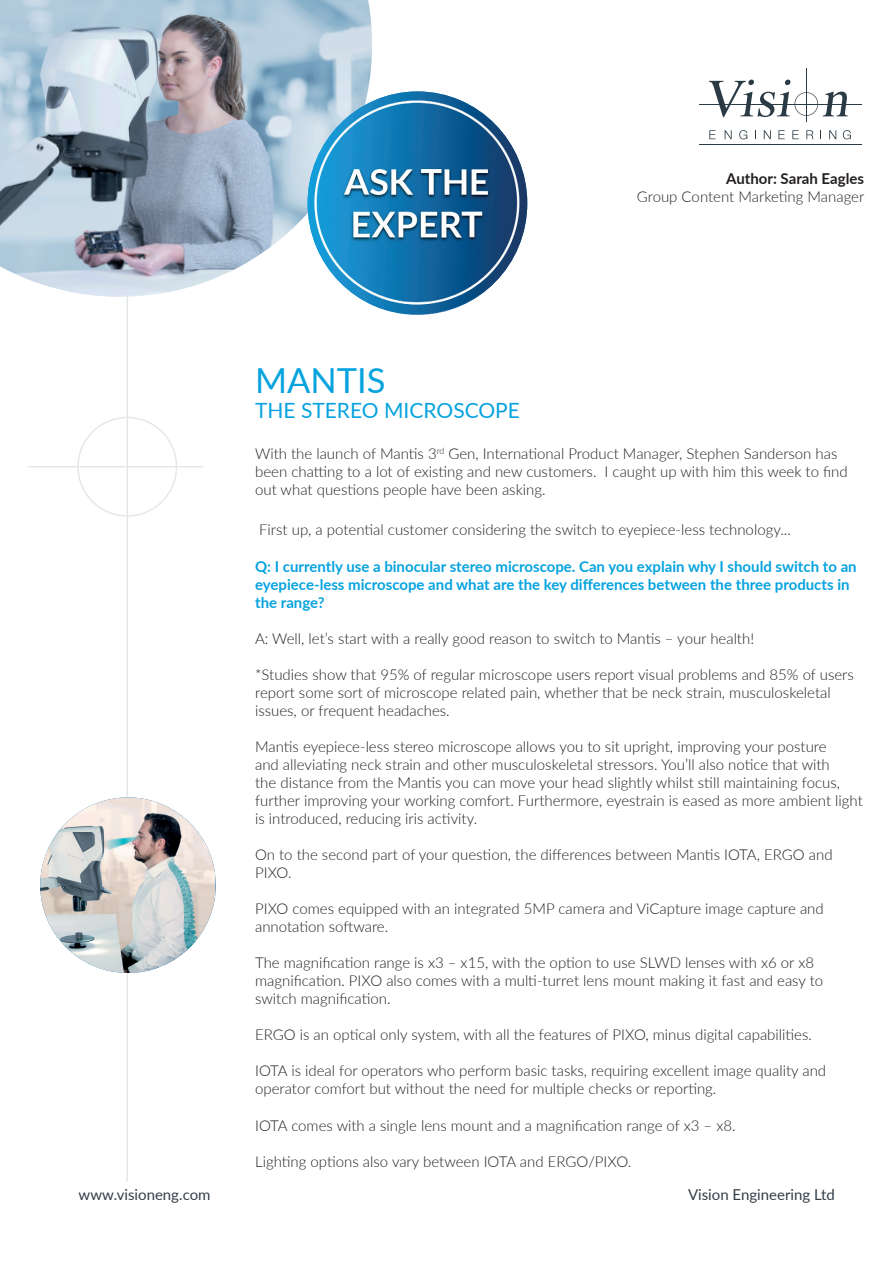
<style>
.page{position:relative;width:893px;height:1263px;background:#fff}
.page>*{position:absolute;margin:0;border:0;box-sizing:border-box;transform-origin:0 0}
.t1{font:34.5px "Lato";color:#06a3df}
.t2{font:21px "Lato";color:#06a3df}
.t3{font:300 15px/18px "Lato";color:#231f20}
.t4{font:700 15px/18px "Lato";color:#06a3df}
.t5{font:15px "Lato";color:#323d47}
.t6{font:700 15px "Lato";color:#231f20}
</style>
<div class="page">
<hr style="left:126px;top:136px;width:2px;height:1045px;background:#e6e7e9">
<div style="left:77px;top:417px;width:100px;height:100px;border:2px solid #e6e7e9;border-radius:50%"></div>
<hr style="left:28px;top:466px;width:175px;height:1px;background:#e6e7e9">
<svg style="left:709px;top:130px;width:7px;height:9px"></svg>
<svg style="left:725px;top:130px;width:7px;height:9px"></svg>
<svg style="left:739px;top:130px;width:8px;height:9px"></svg>
<svg style="left:764px;top:130px;width:7px;height:9px"></svg>
<svg style="left:778px;top:130px;width:7px;height:9px"></svg>
<svg style="left:792px;top:130px;width:7px;height:9px"></svg>
<svg style="left:806px;top:130px;width:7px;height:9px"></svg>
<svg style="left:829px;top:130px;width:7px;height:9px"></svg>
<svg style="left:843px;top:130px;width:8px;height:9px"></svg>
<hr style="left:699px;top:145px;width:162px;height:1px;background:#2a3b46">
<hr style="left:699px;top:104px;width:162px;height:1px;background:#2a3b46">
<svg style="left:709px;top:80px;width:139px;height:37px"></svg>
<hr style="left:806px;top:69px;width:1px;height:53px;background:#2a3b46">
<img style="left:40px;top:797px;width:175px;height:176px">
<img style="left:0;top:0;width:372px;height:297px">
<img style="left:308px;top:91px;width:219px;height:224px">
<h1 class="t1" style="left:255px;top:355px;width:132px">MANTIS</h1>
<h2 class="t2" style="left:255px;top:395px;width:266px">THE STEREO MICROSCOPE</h2>
<p class="t6" style="left:726px;top:168px;width:139px">Author: Sarah Eagles</p>
<p class="t3" style="left:637px;top:187px;width:229px">Group Content Marketing Manager</p>
<p class="t3" style="left:255px;top:444px;width:594px">With the launch of Mantis 3<sup>rd</sup> Gen, International Product Manager, Stephen Sanderson has been chatting to a lot of existing and new customers. I caught up with him this week to find out what questions people have been asking.</p>
<p class="t3" style="left:259px;top:520px;width:533px">First up, a potential customer considering the switch to eyepiece-less technology...</p>
<p class="t4" style="left:255px;top:557px;width:603px">Q: I currently use a binocular stereo microscope. Can you explain why I should switch to an eyepiece-less microscope and what are the key differences between the three products in the range?</p>
<p class="t3" style="left:255px;top:629px;width:500px">A: Well, let’s start with a really good reason to switch to Mantis – your health!</p>
<p class="t3" style="left:255px;top:665px;width:600px">*Studies show that 95% of regular microscope users report visual problems and 85% of users report some sort of microscope related pain, whether that be neck strain, musculoskeletal issues, or frequent headaches.</p>
<p class="t3" style="left:255px;top:737px;width:609px">Mantis eyepiece-less stereo microscope allows you to sit upright, improving your posture<br>and alleviating neck strain and other musculoskeletal stressors. You’ll also notice that with<br>the distance from the Mantis you can move your head slightly whilst still maintaining focus, further improving your working comfort. Furthermore, eyestrain is eased as more ambient light is introduced, reducing iris activity.</p>
<p class="t3" style="left:255px;top:845px;width:579px">On to the second part of your question, the differences between Mantis IOTA, ERGO and<br>PIXO.</p>
<p class="t3" style="left:255px;top:899px;width:570px">PIXO comes equipped with an integrated 5MP camera and ViCapture image capture and annotation software.</p>
<p class="t3" style="left:255px;top:953px;width:570px">The magnification range is x3 – x15, with the option to use SLWD lenses with x6 or x8 magnification. PIXO also comes with a multi-turret lens mount making it fast and easy to switch magnification.</p>
<p class="t3" style="left:255px;top:1025px;width:558px">ERGO is an optical only system, with all the features of PIXO, minus digital capabilities.</p>
<p class="t3" style="left:255px;top:1061px;width:572px">IOTA is ideal for operators who perform basic tasks, requiring excellent image quality and operator comfort but without the need for multiple checks or reporting.</p>
<p class="t3" style="left:255px;top:1116px;width:482px">IOTA comes with a single lens mount and a magnification range of x3 – x8.</p>
<p class="t3" style="left:255px;top:1152px;width:378px">Lighting options also vary between IOTA and ERGO/PIXO.</p>
<p class="t5" style="left:79px;top:1183px;width:133px">www.visioneng.com</p>
<p class="t5" style="left:688px;top:1183px;width:148px">Vision Engineering Ltd</p>
</div>
